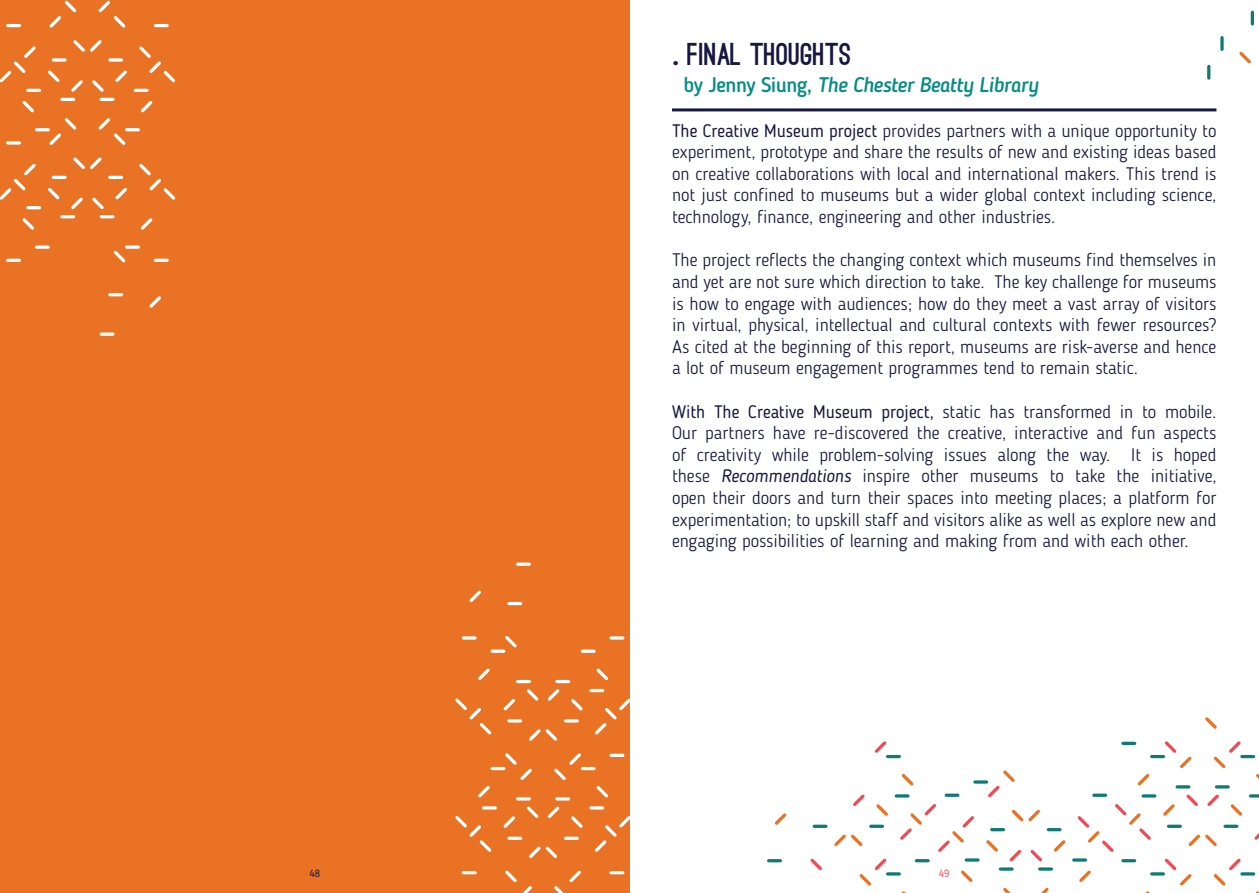
<style>
.page{position:relative;width:1259px;height:893px;background:#fff}
.page>*{position:absolute;margin:0;border:0;box-sizing:border-box;transform-origin:0 0}
.t1{font:900 30px "Ostrich Sans";color:#171740}
.t2{font:italic 500 21px "Blogger Sans";letter-spacing:-.025em;color:#078d84}
.t3{font:300 18px/21.6px "Blogger Sans";color:#171740;text-align:justify}
.t4{font:10.5px "Blogger Sans";color:#171740}
.t5{font:10.5px "Blogger Sans";color:#f34955}
.s1{font-family:"Blogger Sans";font-weight:700;font-size:27px}
.s2{font-style:normal}
.s3{font-weight:400}
.s4{font-weight:400;font-style:italic}
</style>
<div class="page">
<div style="left:0;top:0;width:629px;height:893px;background:#ea7224"></div>
<svg style="left:463px;top:871px;width:12px;height:3px"></svg>
<svg style="left:505px;top:870px;width:27px;height:23px"></svg>
<svg style="left:492px;top:649px;width:12px;height:4px"></svg>
<svg style="left:463px;top:636px;width:12px;height:4px"></svg>
<svg style="left:502px;top:636px;width:15px;height:14px"></svg>
<svg style="left:509px;top:602px;width:12px;height:3px"></svg>
<svg style="left:517px;top:562px;width:12px;height:4px"></svg>
<svg style="left:469px;top:590px;width:12px;height:12px"></svg>
<svg style="left:611px;top:871px;width:12px;height:3px"></svg>
<svg style="left:554px;top:870px;width:27px;height:23px"></svg>
<svg style="left:455px;top:750px;width:175px;height:111px"></svg>
<svg style="left:582px;top:649px;width:12px;height:4px"></svg>
<svg style="left:455px;top:665px;width:175px;height:79px"></svg>
<svg style="left:611px;top:636px;width:12px;height:4px"></svg>
<svg style="left:155px;top:24px;width:12px;height:3px"></svg>
<svg style="left:98px;top:0;width:28px;height:28px"></svg>
<svg style="left:127px;top:245px;width:11px;height:4px"></svg>
<svg style="left:155px;top:259px;width:12px;height:3px"></svg>
<svg style="left:113px;top:248px;width:15px;height:15px"></svg>
<svg style="left:110px;top:293px;width:12px;height:3px"></svg>
<svg style="left:101px;top:332px;width:12px;height:4px"></svg>
<svg style="left:149px;top:296px;width:12px;height:12px"></svg>
<svg style="left:8px;top:24px;width:11px;height:3px"></svg>
<svg style="left:49px;top:0;width:28px;height:28px"></svg>
<svg style="left:0;top:40px;width:176px;height:105px"></svg>
<svg style="left:36px;top:245px;width:12px;height:4px"></svg>
<svg style="left:0;top:157px;width:176px;height:73px"></svg>
<svg style="left:8px;top:259px;width:11px;height:3px"></svg>
<svg style="left:1250px;top:12px;width:4px;height:12px"></svg>
<svg style="left:1220px;top:38px;width:3px;height:11px"></svg>
<svg style="left:1239px;top:51px;width:12px;height:13px"></svg>
<svg style="left:1207px;top:66px;width:3px;height:12px"></svg>
<svg style="left:1205px;top:717px;width:12px;height:12px"></svg>
<svg style="left:768px;top:859px;width:12px;height:3px"></svg>
<svg style="left:774px;top:813px;width:13px;height:12px"></svg>
<svg style="left:810px;top:741px;width:449px;height:152px"></svg>
<hr style="left:672px;top:108px;width:544px;height:3px;background:#171740">
<h1 class="t1" style="left:672px;top:43px;width:181px"><span class="s1">.</span> FINAL THOUGHTS</h1>
<p class="t2" style="left:683px;top:72px;width:356px"><span class="s2">by Jenny Siung,</span> The Chester Beatty Library</p>
<p class="t3" style="left:672px;top:120px;width:546px"><span class="s3">The Creative Museum project</span> provides partners with a unique opportunity to experiment, prototype and share the results of new and existing ideas based on creative collaborations with local and international makers. This trend is not just confined to museums but a wider global context including science, technology, finance, engineering and other industries.</p>
<p class="t3" style="left:672px;top:249px;width:546px">The project reflects the changing context which museums find themselves in and yet are not sure which direction to take. The key challenge for museums is how to engage with audiences; how do they meet a vast array of visitors in virtual, physical, intellectual and cultural contexts with fewer resources?<br>As cited at the beginning of this report, museums are risk-averse and hence a lot of museum engagement programmes tend to remain static.</p>
<p class="t3" style="left:672px;top:400px;width:546px"><span class="s3">With The Creative Museum project,</span> static has transformed in to mobile.<br>Our partners have re-discovered the creative, interactive and fun aspects of creativity while problem-solving issues along the way. It is hoped these <span class="s4">Recommendations</span> inspire other museums to take the initiative, open their doors and turn their spaces into meeting places; a platform for experimentation; to upskill staff and visitors alike as well as explore new and engaging possibilities of learning and making from and with each other.</p>
<p class="t4" style="left:309px;top:867px;width:12px">48</p>
<p class="t5" style="left:939px;top:867px;width:12px">49</p>
</div>
